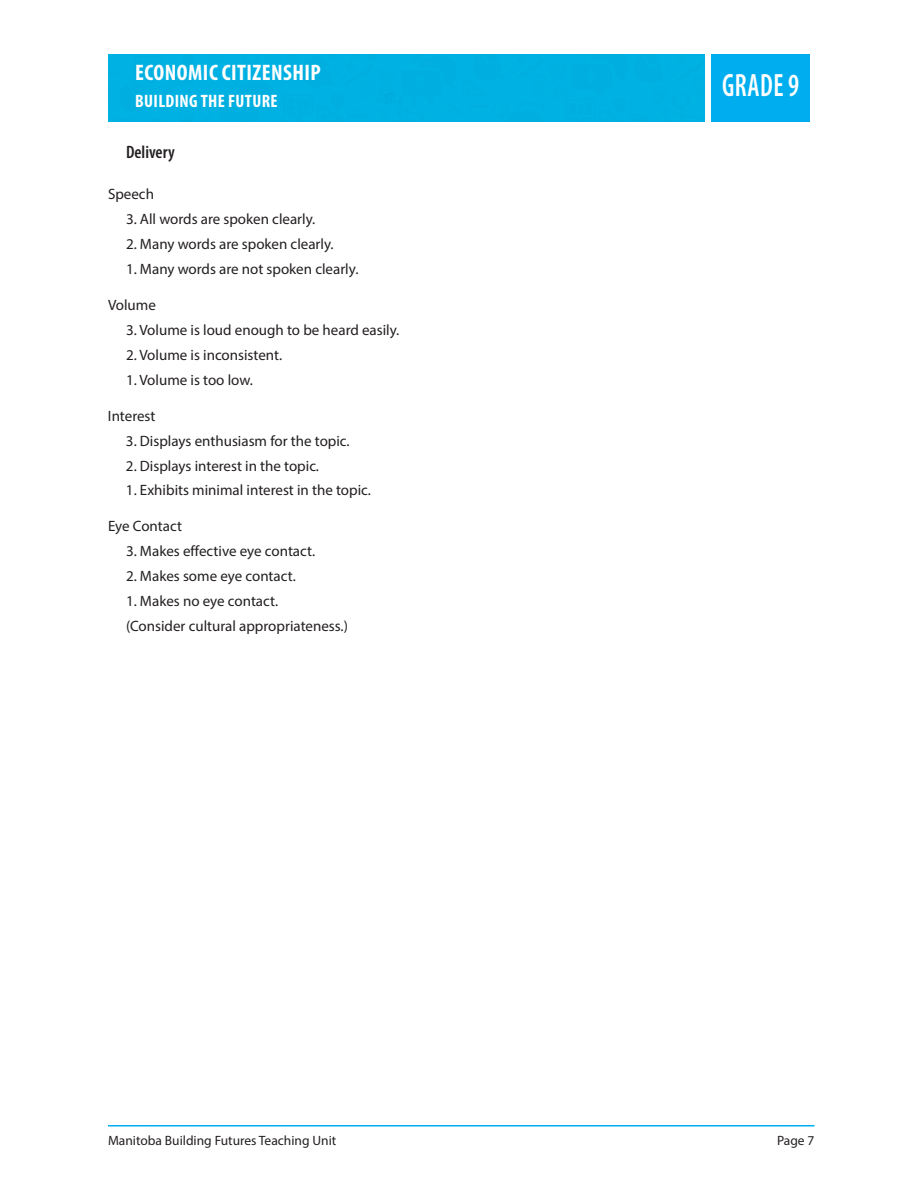
<style>
.page{position:relative;width:918px;height:1188px;background:#fff}
.page>*{position:absolute;margin:0;border:0;box-sizing:border-box;transform-origin:0 0}
.t1{font:600 condensed 32.4px "Myriad Pro";letter-spacing:.02em;color:#fff;scale:.83 1}
.t2{font:700 condensed 22.5px "Myriad Pro";letter-spacing:.02em;color:#fff}
.t3{font:700 condensed 18px "Myriad Pro";letter-spacing:.02em;color:#fff}
.t4{font:600 condensed 18px "Myriad Pro";color:#231f20}
.t5{font:15px/24.9px "Myriad Pro";color:#231f20}
.t6{font:13.5px "Myriad Pro";color:#231f20}
</style>
<div class="page">
<hr style="left:108px;top:1125px;width:707px;height:1px;background:#00aeef">
<div style="left:711px;top:54px;width:99px;height:67px;background:#00aeef"></div>
<div style="left:108px;top:54px;width:597px;height:67px;background:#00b1e3"></div>
<h2 class="t2" style="left:135px;top:65px;width:187px">ECONOMIC CITIZENSHIP</h2>
<p class="t3" style="left:135px;top:95px;width:144px">BUILDING THE FUTURE</p>
<p class="t4" style="left:126px;top:145px;width:50px">Delivery</p>
<p class="t5" style="left:108px;top:183px;width:48px">Speech</p>
<p class="t5" style="left:126px;top:208px;width:191px">3. All words are spoken clearly.</p>
<p class="t5" style="left:126px;top:233px;width:209px">2. Many words are spoken clearly.</p>
<p class="t5" style="left:126px;top:258px;width:234px">1. Many words are not spoken clearly.</p>
<p class="t5" style="left:108px;top:294px;width:49px">Volume</p>
<p class="t5" style="left:126px;top:319px;width:275px">3. Volume is loud enough to be heard easily.</p>
<p class="t5" style="left:126px;top:344px;width:158px">2. Volume is inconsistent.</p>
<p class="t5" style="left:126px;top:368px;width:128px">1. Volume is too low.</p>
<p class="t5" style="left:108px;top:404px;width:49px">Interest</p>
<p class="t5" style="left:126px;top:429px;width:225px">3. Displays enthusiasm for the topic.</p>
<p class="t5" style="left:126px;top:454px;width:195px">2. Displays interest in the topic.</p>
<p class="t5" style="left:126px;top:479px;width:246px">1. Exhibits minimal interest in the topic.</p>
<p class="t5" style="left:108px;top:515px;width:75px">Eye Contact</p>
<p class="t5" style="left:126px;top:540px;width:191px">3. Makes effective eye contact.</p>
<p class="t5" style="left:126px;top:565px;width:171px">2. Makes some eye contact.</p>
<p class="t5" style="left:126px;top:590px;width:224px">1. Makes no eye contact.<br>(Consider cultural appropriateness.)</p>
<h1 class="t1" style="left:722px;top:73px;width:94px">GRADE 9</h1>
<p class="t6" style="left:108px;top:1135px;width:230px">Manitoba Building Futures Teaching Unit</p>
<p class="t6" style="left:777px;top:1135px;width:39px">Page 7</p>
</div>
